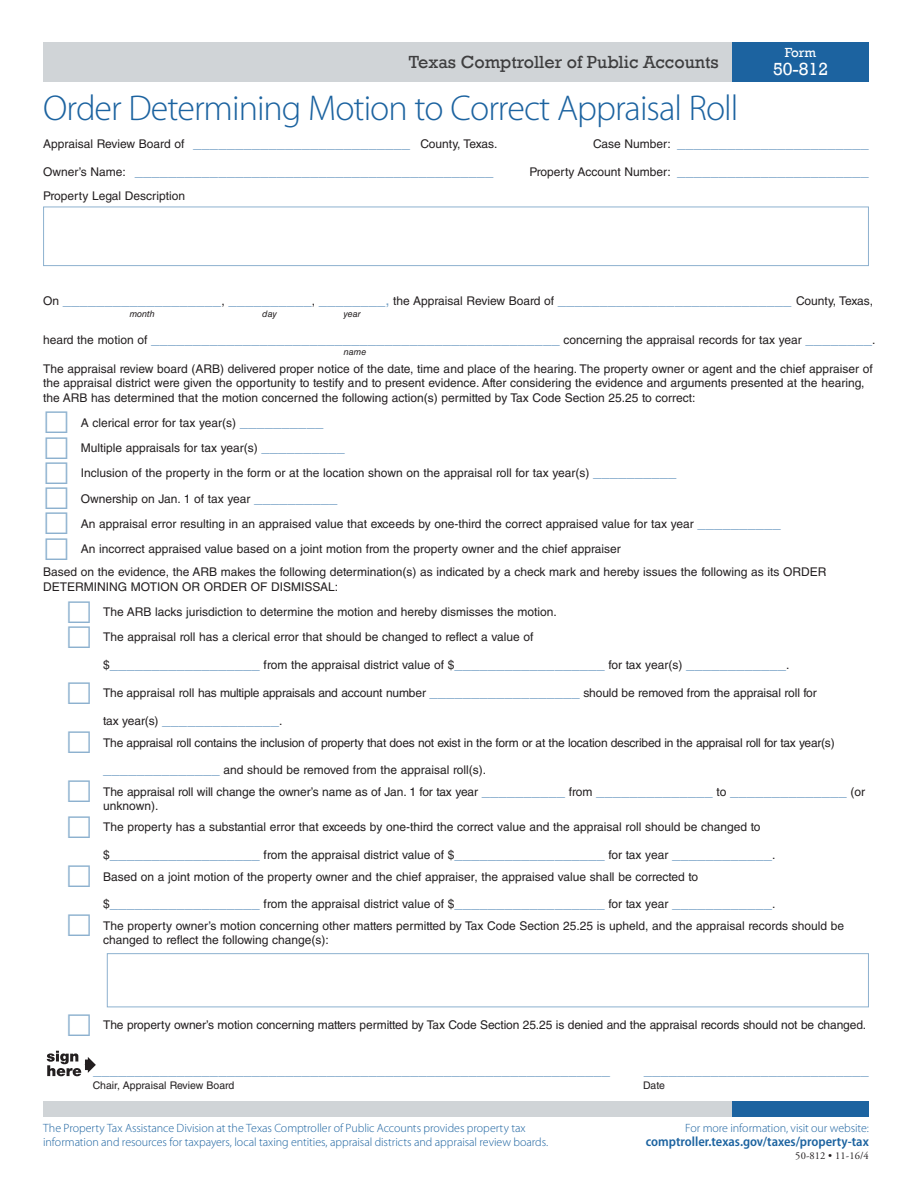
<style>
.page{position:relative;width:918px;height:1188px;background:#fff}
.page>*{position:absolute;margin:0;border:0;box-sizing:border-box;transform-origin:0 0}
.t1{font:300 36px "Myriad Pro";letter-spacing:-.025em;color:#1c63a0}
.t2{font:18px "Rockwell";color:#3e3e3f}
.t3{font:18px "Rockwell";color:#fff}
.t4{font:15px "Helvetica LT Std";color:#77a2c6}
.t5{font:600 semi-condensed 13.5px "Myriad Pro";color:#1c63a0}
.t6{font:13.5px "Rockwell";color:#fff}
.t7{font:12px/25.2px "Helvetica LT Std";color:#231f20}
.t8{font:300 12px/14.4px "Myriad Pro";letter-spacing:-.005em;color:#1c63a0}
.t9{font:12px "Helvetica LT Std";letter-spacing:-.02em;color:#231f20}
.t10{font:10.5px "Helvetica LT Std";color:#231f20}
.t11{font:10.5px "Adobe Garamond Pro";letter-spacing:.01em;color:#231f20}
.t12{font:italic 9px "Helvetica LT Std";color:#231f20}
.s1{font-size:15px;color:#77a2c6}
.s2{font-size:12px;color:#231f20}
</style>
<div class="page">
<div style="left:43px;top:1102px;width:689px;height:15px;background:#d0d4d7"></div>
<div style="left:732px;top:1102px;width:137px;height:15px;background:#1c63a0"></div>
<div style="left:43px;top:42px;width:689px;height:39px;background:#d0d4d7"></div>
<div style="left:732px;top:42px;width:137px;height:39px;background:#1c63a0"></div>
<div style="left:43px;top:207px;width:826px;height:59px;border:1px solid #8db1cf"></div>
<div style="left:107px;top:953px;width:762px;height:54px;border:1px solid #8db1cf"></div>
<hr style="left:85px;top:1060px;width:4px;height:10px;background:#231f20">
<svg style="left:88px;top:1057px;width:8px;height:16px"></svg>
<svg style="left:47px;top:1051px;width:34px;height:25px"></svg>
<h2 class="t2" style="left:409px;top:51px;width:311px">Texas Comptroller of Public Accounts</h2>
<h1 class="t1" style="left:43px;top:88px;width:697px">Order Determining Motion to Correct Appraisal Roll</h1>
<p class="t6" style="left:785px;top:45px;width:33px">Form</p>
<h2 class="t3" style="left:773px;top:59px;width:57px">50-812</h2>
<p class="t7" style="left:43px;top:131px;width:456px">Appraisal Review Board of <span class="s1">__________________________</span> County, Texas.</p>
<p class="t4" style="left:593px;top:134px;width:277px"><span class="s2">Case Number:</span> _______________________</p>
<p class="t4" style="left:43px;top:162px;width:452px"><span class="s2">Owner’s Name:</span> ___________________________________________</p>
<p class="t4" style="left:529px;top:162px;width:341px"><span class="s2">Property Account Number:</span> _______________________</p>
<p class="t7" style="left:43px;top:183px;width:143px">Property Legal Description</p>
<p class="t4" style="left:43px;top:291px;width:831px"><span class="s2">On</span> ___________________<span class="s2">,</span> __________<span class="s2">,</span> ________, <span class="s2">the Appraisal Review Board of</span> ____________________________ <span class="s2">County, Texas,</span></p>
<p class="t12" style="left:130px;top:308px;width:27px">month</p>
<p class="t12" style="left:262px;top:308px;width:16px">day</p>
<p class="t12" style="left:343px;top:308px;width:19px">year</p>
<p class="t4" style="left:43px;top:330px;width:518px"><span class="s2">heard the motion of</span> _________________________________________________</p>
<p class="t7" style="left:563px;top:327px;width:314px">concerning the appraisal records for tax year <span class="s1">________</span>.</p>
<p class="t12" style="left:344px;top:347px;width:24px">name</p>
<p class="t7" style="left:43px;top:361px;width:831px;line-height:14.4px">The appraisal review board (ARB) delivered proper notice of the date, time and place of the hearing. The property owner or agent and the chief appraiser of the appraisal district were given the opportunity to testify and to present evidence. After considering the evidence and arguments presented at the hearing, the ARB has determined that the motion concerned the following action(s) permitted by Tax Code Section 25.25 to correct:</p>
<p class="t7" style="left:81px;top:410px;width:702px">A clerical error for tax year(s) <span class="s1">__________<br></span>Multiple appraisals for tax year(s) <span class="s1">__________<br></span>Inclusion of the property in the form or at the location shown on the appraisal roll for tax year(s) <span class="s1">__________<br></span>Ownership on Jan. 1 of tax year <span class="s1">__________<br></span>An appraisal error resulting in an appraised value that exceeds by one-third the correct appraised value for tax year <span class="s1">__________ </span>An incorrect appraised value based on a joint motion from the property owner and the chief appraiser</p>
<p class="t7" style="left:43px;top:565px;width:785px;line-height:14.4px">Based on the evidence, the ARB makes the following determination(s) as indicated by a check mark and hereby issues the following as its ORDER<br>DETERMINING MOTION OR ORDER OF DISMISSAL:</p>
<p class="t7" style="left:103px;top:599px;width:455px">The ARB lacks jurisdiction to determine the motion and hereby dismisses the motion.<br>The appraisal roll has a clerical error that should be changed to reflect a value of</p>
<p class="t4" style="left:103px;top:655px;width:688px"><span class="s2">$</span>__________________ <span class="s2">from the appraisal district value of $</span>__________________ <span class="s2">for tax year(s)</span> ____________<span class="s2">.</span></p>
<p class="t7" style="left:103px;top:681px;width:715px">The appraisal roll has multiple appraisals and account number <span class="s1">__________________</span> should be removed from the appraisal roll for</p>
<p class="t4" style="left:103px;top:711px;width:181px"><span class="s2">tax year(s)</span> ______________<span class="s2">.</span></p>
<p class="t9" style="left:103px;top:735px;width:733px">The appraisal roll contains the inclusion of property that does not exist in the form or at the location described in the appraisal roll for tax year(s)</p>
<p class="t7" style="left:103px;top:760px;width:763px;line-height:21.1px"><span class="s1">______________</span> and should be removed from the appraisal roll(s).<br>The appraisal roll will change the owner’s name as of Jan. 1 for tax year <span class="s1">__________</span> from <span class="s1">______________</span> to <span class="s1">______________</span> (or</p>
<p class="t7" style="left:103px;top:795px;width:659px;line-height:21.1px">unknown).<br>The property has a substantial error that exceeds by one-third the correct value and the appraisal roll should be changed to</p>
<p class="t4" style="left:103px;top:845px;width:674px"><span class="s2">$</span>__________________ <span class="s2">from the appraisal district value of $</span>__________________ <span class="s2">for tax year</span> ____________<span class="s2">.</span></p>
<p class="t7" style="left:103px;top:864px;width:597px">Based on a joint motion of the property owner and the chief appraiser, the appraised value shall be corrected to</p>
<p class="t4" style="left:103px;top:895px;width:674px"><span class="s2">$</span>__________________ <span class="s2">from the appraisal district value of $</span>__________________ <span class="s2">for tax year</span> ____________<span class="s2">.</span></p>
<p class="t7" style="left:103px;top:918px;width:742px;line-height:14.4px">The property owner’s motion concerning other matters permitted by Tax Code Section 25.25 is upheld, and the appraisal records should be changed to reflect the following change(s):</p>
<p class="t7" style="left:103px;top:1013px;width:765px">The property owner’s motion concerning matters permitted by Tax Code Section 25.25 is denied and the appraisal records should not be changed.</p>
<p class="t4" style="left:93px;top:1061px;width:519px">______________________________________________________________</p>
<p class="t4" style="left:644px;top:1061px;width:227px">___________________________</p>
<p class="t10" style="left:93px;top:1079px;width:143px">Chair, Appraisal Review Board</p>
<p class="t10" style="left:643px;top:1079px;width:23px">Date</p>
<p class="t8" style="left:43px;top:1121px;width:507px">The Property Tax Assistance Division at the Texas Comptroller of Public Accounts provides property tax information and resources for taxpayers, local taxing entities, appraisal districts and appraisal review boards.</p>
<p class="t8" style="left:685px;top:1121px;width:185px">For more information, visit our website:</p>
<p class="t5" style="left:646px;top:1134px;width:224px">comptroller.texas.gov/taxes/property-tax</p>
<p class="t11" style="left:795px;top:1149px;width:75px">50-812 • 11-16/4</p>
</div>
